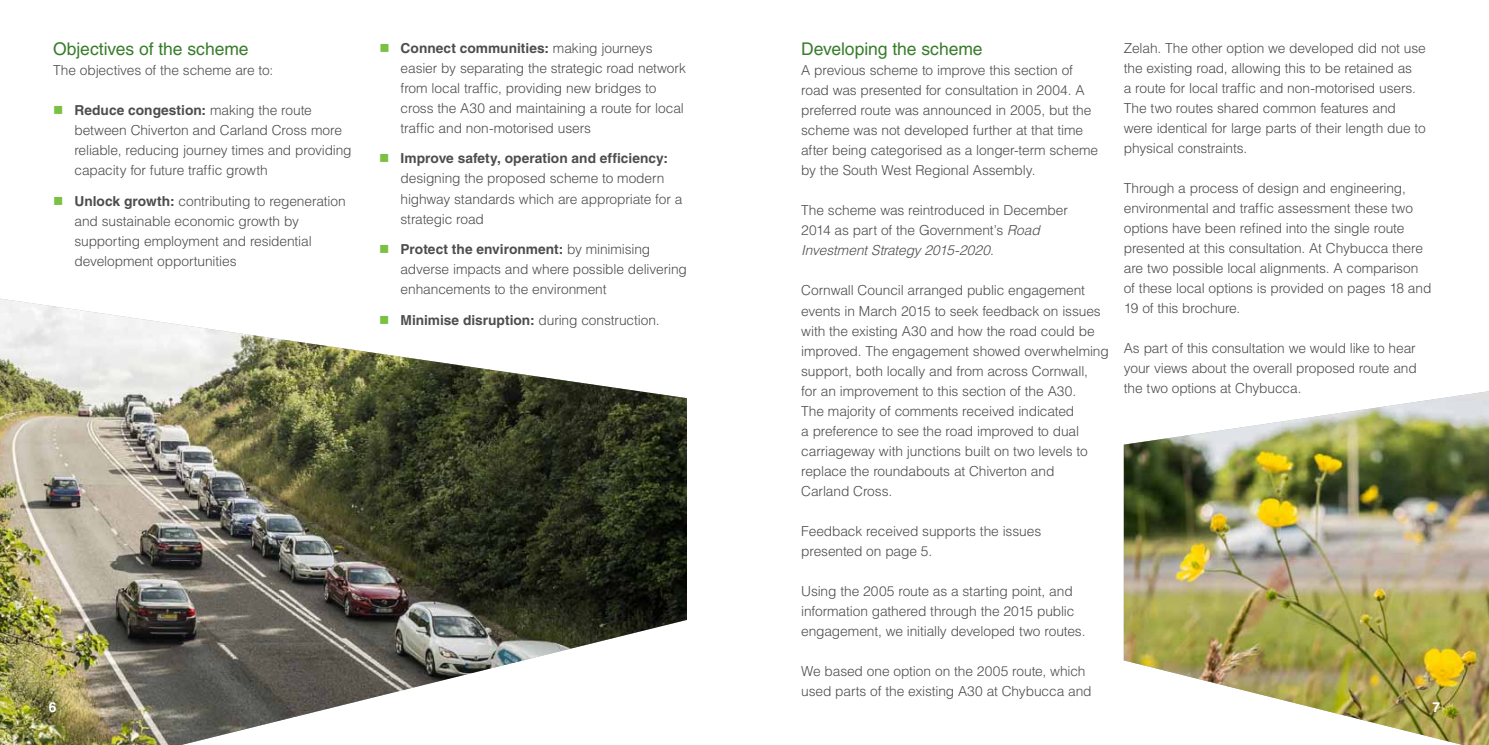
<style>
.page{position:relative;width:1489px;height:745px;background:#fff}
.page>*{position:absolute;margin:0;border:0;box-sizing:border-box;transform-origin:0 0}
.t1{font:17.5px "Helvetica LT Std";letter-spacing:-.005em;color:#387c2b}
.t2{font:300 13.75px/20px "Helvetica LT Std";letter-spacing:-.01em;color:#4d4d4f}
.t3{font:700 13.75px "Helvetica LT Std";color:#4d4d4f}
.t4{font:700 13.75px "Helvetica LT Std";color:#fff}
.s1{font-weight:700}
.s2{font-weight:300}
.s3{font-style:italic}
</style>
<div class="page">
<img style="left:1123px;top:391px;width:365px;height:353px">
<img style="left:0;top:298px;width:687px;height:446px">
<svg style="left:380px;top:315px;width:8px;height:9px"></svg>
<p class="t1" style="left:53px;top:39px;width:197px">Objectives of the scheme</p>
<p class="t2" style="left:53px;top:60px;width:221px">The objectives of the scheme are to:</p>
<p class="t2" style="left:74px;top:100px;width:279px"><span class="s1">Reduce congestion:</span> making the route between Chiverton and Carland Cross more reliable, reducing journey times and providing capacity for future traffic growth</p>
<p class="t2" style="left:74px;top:191px;width:273px"><span class="s1">Unlock growth:</span> contributing to regeneration and sustainable economic growth by supporting employment and residential development opportunities</p>
<p class="t2" style="left:400px;top:38px;width:287px"><span class="s1">Connect communities:</span> making journeys easier by separating the strategic road network from local traffic, providing new bridges to cross the A30 and maintaining a route for local traffic and non-motorised users</p>
<p class="t3" style="left:400px;top:150px;width:269px">Improve safety, operation and efficiency:</p>
<p class="t2" style="left:400px;top:168px;width:283px">designing the proposed scheme to modern highway standards which are appropriate for a strategic road</p>
<p class="t2" style="left:400px;top:239px;width:288px"><span class="s1">Protect the environment:</span> by minimising adverse impacts and where possible delivering enhancements to the environment</p>
<p class="t3" style="left:400px;top:311px;width:260px">Minimise disruption: <span class="s2">during construction.</span></p>
<p class="t1" style="left:801px;top:39px;width:183px">Developing the scheme</p>
<p class="t2" style="left:801px;top:60px;width:298px">A previous scheme to improve this section of road was presented for consultation in 2004. A preferred route was announced in 2005, but the scheme was not developed further at that time after being categorised as a longer-term scheme by the South West Regional Assembly.</p>
<p class="t2" style="left:801px;top:200px;width:268px">The scheme was reintroduced in December<br>2014 as part of the Government’s <span class="s3">Road<br>Investment Strategy 2015-2020</span>.</p>
<p class="t2" style="left:801px;top:280px;width:309px">Cornwall Council arranged public engagement events in March 2015 to seek feedback on issues with the existing A30 and how the road could be improved. The engagement showed overwhelming support, both locally and from across Cornwall,<br>for an improvement to this section of the A30.<br>The majority of comments received indicated<br>a preference to see the road improved to dual carriageway with junctions built on two levels to replace the roundabouts at Chiverton and<br>Carland Cross.</p>
<p class="t2" style="left:801px;top:520px;width:241px">Feedback received supports the issues presented on page 5.</p>
<p class="t2" style="left:801px;top:580px;width:286px">Using the 2005 route as a starting point, and information gathered through the 2015 public engagement, we initially developed two routes.</p>
<p class="t2" style="left:801px;top:660px;width:292px">We based one option on the 2005 route, which used parts of the existing A30 at Chybucca and</p>
<p class="t2" style="left:1123px;top:38px;width:303px">Zelah. The other option we developed did not use the existing road, allowing this to be retained as<br>a route for local traffic and non-motorised users.<br>The two routes shared common features and were identical for large parts of their length due to physical constraints.</p>
<p class="t2" style="left:1123px;top:178px;width:309px">Through a process of design and engineering, environmental and traffic assessment these two options have been refined into the single route presented at this consultation. At Chybucca there are two possible local alignments. A comparison of these local options is provided on pages 18 and 19 of this brochure.</p>
<p class="t2" style="left:1123px;top:338px;width:294px;text-align:justify">As part of this consultation we would like to hear your views about the overall proposed route and the two options at Chybucca.</p>
<p class="t4" style="left:49px;top:698px;width:9px">6</p>
<p class="t4" style="left:1432px;top:698px;width:9px">7</p>
</div>
